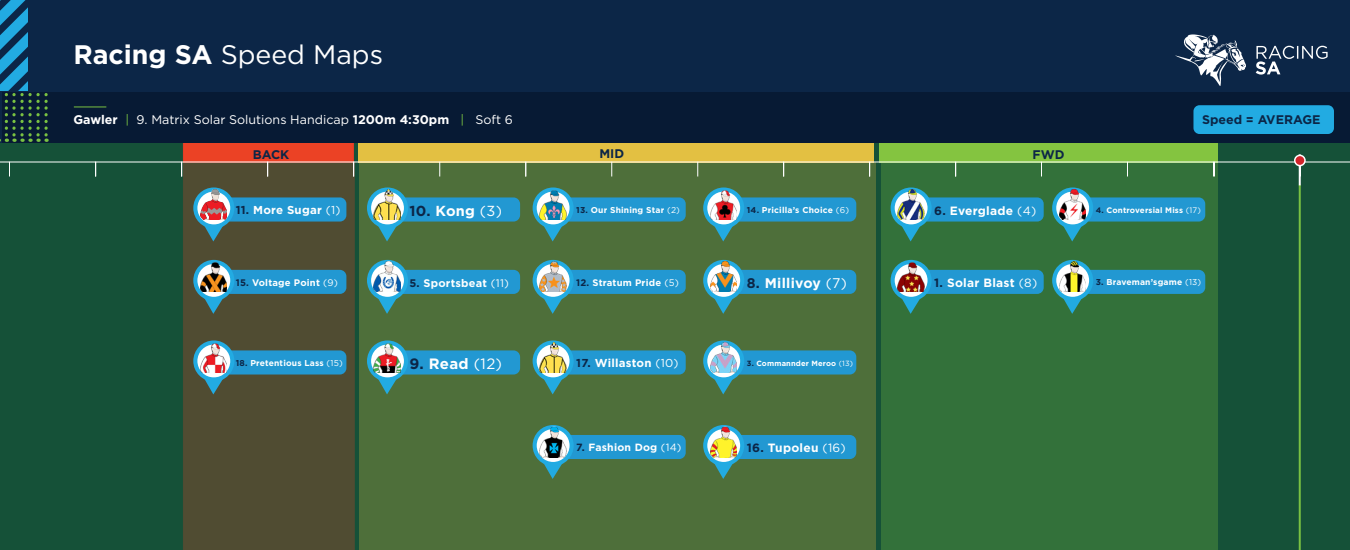
<style>
.page{position:relative;width:1350px;height:550px;background:#fff}
.page>*{position:absolute;margin:0;border:0;box-sizing:border-box;transform-origin:0 0}
.t1{font:26.8px "Gotham HTF";color:#fff}
.t2{font:700 15px "Gotham HTF";color:#fff}
.t3{font:700 14.5px "Gotham HTF";letter-spacing:.02em;color:#fff}
.t4{font:700 14px "Gotham HTF";letter-spacing:.02em;color:#fff}
.t5{font:12.5px "Gotham";color:#fff}
.t6{font:700 12.5px "Gotham HTF";color:#0c2647}
.t7{font:700 12px "Gotham HTF";letter-spacing:.02em;color:#fff}
.t8{font:700 11.5px "Gotham HTF";letter-spacing:.02em;color:#fff}
.t9{font:700 11px "Gotham HTF";letter-spacing:.02em;color:#fff}
.t10{font:700 10.5px "Gotham HTF";letter-spacing:.02em;color:#fff}
.t11{font:700 9.5px "Gotham HTF";letter-spacing:.02em;color:#fff}
.t12{font:700 8.5px "Gotham HTF";letter-spacing:.02em;color:#fff}
.t13{font:700 8px "Gotham HTF";letter-spacing:.02em;color:#fff}
.t14{font:700 7.5px "Gotham HTF";letter-spacing:.02em;color:#fff}
.s1{font-weight:700}
.s2{font-family:"Gotham HTF";font-weight:700}
.s3{font-family:"Gotham HTF";color:#79c142}
.s4{font-family:"Gotham HTF"}
.s5{color:#0c2647}
.s6{font-family:"Gotham";font-weight:400}
</style>
<div class="page">
<div style="left:0;top:119px;width:1350px;height:431px;background:#155138"></div>
<div style="left:183px;top:163px;width:172px;height:387px;background:#504c32"></div>
<div style="left:183px;top:142px;width:171px;height:20px;background:#eb4225;border:1px solid #eb3e26"></div>
<div style="left:359px;top:142px;width:515px;height:20px;background:#e3c042"></div>
<div style="left:879px;top:142px;width:338px;height:20px;background:#84c440"></div>
<div style="left:360px;top:162px;width:516px;height:388px;background:#4e6f3a"></div>
<div style="left:881px;top:160px;width:336px;height:390px;background:#33713a"></div>
<div style="left:0;top:0;width:1350px;height:143px;background:#0c2647"></div>
<hr style="left:0;top:162px;width:1350px;height:1px;background:#fff">
<div style="left:2px;top:92px;width:1348px;height:51px;background:#071a34"></div>
<svg style="left:439px;top:162px;width:1px;height:14px"></svg>
<hr style="left:74px;top:106px;width:32px;height:1px;background:#79c142">
<svg style="left:1256px;top:46px;width:72px;height:29px"></svg>
<svg style="left:1175px;top:34px;width:71px;height:52px"></svg>
<svg style="left:525px;top:163px;width:1px;height:13px"></svg>
<svg style="left:611px;top:162px;width:1px;height:14px"></svg>
<svg style="left:697px;top:162px;width:1px;height:14px"></svg>
<svg style="left:783px;top:163px;width:1px;height:13px"></svg>
<svg style="left:869px;top:163px;width:1px;height:13px"></svg>
<svg style="left:955px;top:163px;width:1px;height:13px"></svg>
<svg style="left:1041px;top:163px;width:1px;height:13px"></svg>
<svg style="left:1127px;top:163px;width:1px;height:13px"></svg>
<svg style="left:1213px;top:163px;width:2px;height:13px"></svg>
<svg style="left:0;top:0;width:48px;height:142px"></svg>
<hr style="left:1299px;top:185px;width:2px;height:365px;background:#79c142">
<hr style="left:1299px;top:154px;width:2px;height:31px;background:#fff">
<div style="left:1295px;top:155px;width:10px;height:11px;background:#d1232a;border-radius:50%"></div>
<div style="left:1294px;top:155px;width:12px;height:11px;border:2px solid #fff;border-radius:50%"></div>
<svg style="left:9px;top:163px;width:1px;height:13px"></svg>
<svg style="left:95px;top:163px;width:1px;height:13px"></svg>
<svg style="left:181px;top:163px;width:1px;height:13px"></svg>
<svg style="left:267px;top:163px;width:1px;height:13px"></svg>
<svg style="left:353px;top:163px;width:1px;height:13px"></svg>
<svg style="left:367px;top:260px;width:153px;height:54px"></svg>
<img style="left:374px;top:261px;width:27px;height:31px">
<svg style="left:367px;top:188px;width:153px;height:53px"></svg>
<img style="left:374px;top:189px;width:27px;height:31px">
<svg style="left:367px;top:340px;width:153px;height:54px"></svg>
<img style="left:374px;top:342px;width:27px;height:31px">
<svg style="left:193px;top:340px;width:153px;height:54px;background:#3f717b"></svg>
<img style="left:200px;top:342px;width:27px;height:31px">
<svg style="left:193px;top:260px;width:153px;height:54px;background:#3f717b"></svg>
<img style="left:200px;top:261px;width:27px;height:31px">
<svg style="left:193px;top:188px;width:153px;height:53px;background:#3f717c"></svg>
<img style="left:200px;top:189px;width:27px;height:31px">
<svg style="left:1052px;top:260px;width:153px;height:54px"></svg>
<img style="left:1059px;top:261px;width:27px;height:31px">
<svg style="left:1052px;top:188px;width:153px;height:53px"></svg>
<img style="left:1059px;top:189px;width:27px;height:31px">
<svg style="left:891px;top:260px;width:153px;height:54px"></svg>
<img style="left:898px;top:261px;width:26px;height:31px">
<svg style="left:891px;top:188px;width:153px;height:53px"></svg>
<img style="left:898px;top:189px;width:26px;height:31px">
<svg style="left:533px;top:340px;width:153px;height:54px"></svg>
<img style="left:540px;top:342px;width:26px;height:31px">
<svg style="left:533px;top:425px;width:153px;height:54px"></svg>
<img style="left:540px;top:427px;width:26px;height:30px">
<svg style="left:533px;top:260px;width:153px;height:54px"></svg>
<img style="left:540px;top:261px;width:26px;height:31px">
<svg style="left:533px;top:188px;width:153px;height:53px"></svg>
<img style="left:540px;top:189px;width:26px;height:31px">
<svg style="left:703px;top:260px;width:153px;height:54px"></svg>
<img style="left:710px;top:261px;width:27px;height:31px">
<svg style="left:703px;top:340px;width:153px;height:54px"></svg>
<img style="left:710px;top:342px;width:27px;height:31px">
<svg style="left:703px;top:425px;width:153px;height:54px"></svg>
<img style="left:710px;top:427px;width:27px;height:30px">
<svg style="left:703px;top:188px;width:153px;height:53px"></svg>
<img style="left:710px;top:189px;width:27px;height:31px">
<div style="left:1193px;top:105px;width:141px;height:29px;background:#22abe2;border-radius:6px"></div>
<p class="t1" style="left:73px;top:39px;width:311px"><span class="s1">Racing SA</span> Speed Maps</p>
<p class="t5" style="left:73px;top:113px;width:441px"><span class="s2">Gawler</span> <span class="s3">|</span> <span class="s4">9.</span> Matrix Solar Solutions Handicap <span class="s2">1200m 4:30pm</span> <span class="s3">|</span> Soft 6</p>
<p class="t6" style="left:253px;top:147px;width:38px">BACK</p>
<p class="t6" style="left:599px;top:147px;width:26px">MID</p>
<p class="t6" style="left:1033px;top:147px;width:33px">FWD</p>
<p class="t8" style="left:236px;top:204px;width:106px"><span class="s5">11.</span> More Sugar <span class="s6">(1)</span></p>
<p class="t3" style="left:409px;top:202px;width:94px"><span class="s5">10.</span> Kong <span class="s6">(3)</span></p>
<p class="t12" style="left:576px;top:205px;width:105px"><span class="s5">13.</span> Our Shining Star <span class="s6">(2)</span></p>
<p class="t12" style="left:747px;top:205px;width:104px"><span class="s5">14.</span> Pricilla’s Choice <span class="s6">(6)</span></p>
<p class="t7" style="left:934px;top:203px;width:103px"><span class="s5">6.</span> Everglade <span class="s6">(4)</span></p>
<p class="t11" style="left:236px;top:277px;width:104px"><span class="s5">15.</span> Voltage Point <span class="s6">(9)</span></p>
<p class="t9" style="left:409px;top:276px;width:101px"><span class="s5">5.</span> Sportsbeat <span class="s6">(11)</span></p>
<p class="t11" style="left:576px;top:277px;width:104px"><span class="s5">12.</span> Stratum Pride <span class="s6">(5)</span></p>
<p class="t4" style="left:747px;top:275px;width:101px"><span class="s5">8.</span> Millivoy <span class="s6">(7)</span></p>
<p class="t7" style="left:934px;top:276px;width:105px"><span class="s5">1.</span> Solar Blast <span class="s6">(8)</span></p>
<p class="t12" style="left:236px;top:358px;width:108px"><span class="s5">18.</span> Pretentious Lass <span class="s6">(15)</span></p>
<p class="t2" style="left:409px;top:355px;width:94px"><span class="s5">9.</span> Read <span class="s6">(12)</span></p>
<p class="t8" style="left:576px;top:357px;width:104px"><span class="s5">17.</span> Willaston <span class="s6">(10)</span></p>
<p class="t14" style="left:747px;top:359px;width:108px"><span class="s5">3.</span> Commannder Meroo <span class="s6">(13)</span></p>
<p class="t10" style="left:576px;top:442px;width:107px"><span class="s5">7.</span> Fashion Dog <span class="s6">(14)</span></p>
<p class="t7" style="left:747px;top:441px;width:100px"><span class="s5">16.</span> Tupoleu <span class="s6">(16)</span></p>
<p class="t6" style="left:1202px;top:113px;width:120px">Speed = AVERAGE</p>
<p class="t13" style="left:1096px;top:205px;width:107px"><span class="s5">4.</span> Controversial Miss <span class="s6">(17)</span></p>
<p class="t12" style="left:1096px;top:278px;width:107px"><span class="s5">3.</span> Braveman’sgame <span class="s6">(13)</span></p>
</div>
